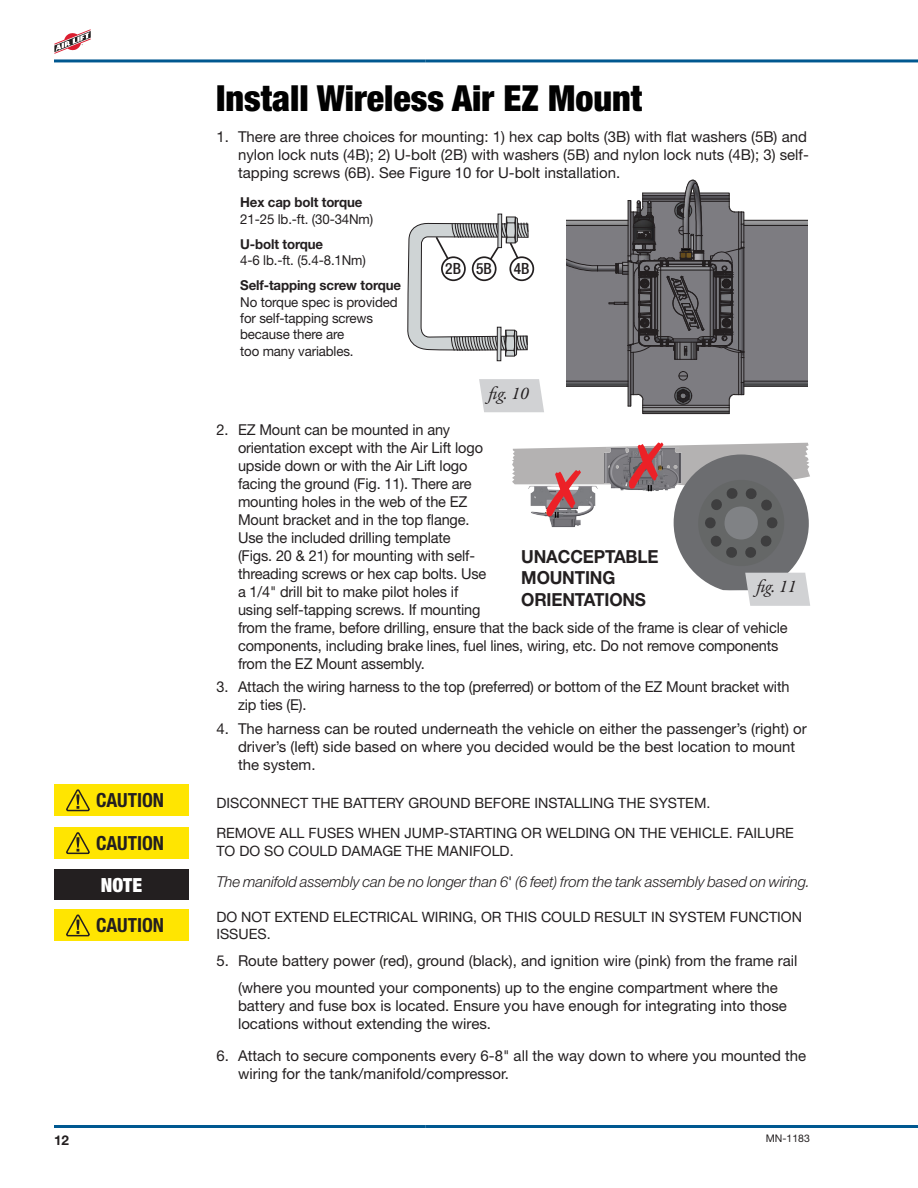
<style>
.page{position:relative;width:918px;height:1188px;background:#fff}
.page>*{position:absolute;margin:0;border:0;box-sizing:border-box;transform-origin:0 0}
.Section_header{font:900 condensed 36px "Helvetica Neue";color:#010101}
.t1{font:700 condensed 19.5px "Helvetica Neue";color:#231f20}
.t2{font:900 condensed 19.5px "Helvetica Neue";color:#fff}
.Section_subhead{font:700 18px/21.6px "Helvetica Neue";letter-spacing:-.01em;color:#231f20;scale:.95 1}
.t3{font:italic 18px "Garamond Premr Pro";color:#231f20}
.t4{font:500 condensed 15.45px "Helvetica Neue";color:#231f20}
.Hanging_indent{font:15px/18px "Helvetica Neue";letter-spacing:-.01em;color:#231f20}
.Body_Text_-_Numbered{font:15px/18px "Helvetica Neue";color:#231f20}
.body_text{font:italic 300 15px "Helvetica Neue";letter-spacing:-.01em;color:#231f20}
.Danger_text{font:14.25px/17.1px "Helvetica Neue";color:#231f20}
.t5{font:13.65px/16.4px "Helvetica Neue";letter-spacing:-.01em;color:#231f20}
.t6{font:700 13.5px "Helvetica Neue";color:#231f20}
.t7{font:10.5px "Helvetica Neue";color:#231f20}
.s1{font-weight:700}
.s2{font-weight:400;font-style:normal}
</style>
<div class="page">
<svg style="left:54px;top:29px;width:37px;height:25px"></svg>
<hr style="left:425px;top:59px;width:493px;height:3px;background:#005890">
<hr style="left:54px;top:59px;width:371px;height:3px;background:#005890">
<hr style="left:425px;top:1125px;width:493px;height:3px;background:#005890">
<hr style="left:54px;top:1125px;width:371px;height:3px;background:#005890">
<div style="left:54px;top:785px;width:135px;height:31px;background:#ffe501"></div>
<svg style="left:66px;top:789px;width:24px;height:23px"></svg>
<div style="left:54px;top:828px;width:135px;height:31px;background:#ffe501"></div>
<svg style="left:66px;top:832px;width:24px;height:23px"></svg>
<div style="left:54px;top:869px;width:135px;height:31px;background:#231f20"></div>
<div style="left:54px;top:910px;width:135px;height:31px;background:#ffe501"></div>
<svg style="left:66px;top:914px;width:24px;height:23px"></svg>
<svg style="left:479px;top:379px;width:65px;height:33px;background:#d4d5d7"></svg>
<div style="left:497px;top:327px;width:4px;height:34px;border:1px solid #231f20"></div>
<div style="left:498px;top:214px;width:4px;height:34px;border:1px solid #231f20"></div>
<div style="left:509px;top:256px;width:25px;height:25px;border:2px solid #231f20;border-radius:50%"></div>
<svg style="left:407px;top:217px;width:122px;height:139px"></svg>
<svg style="left:566px;top:179px;width:241px;height:235px"></svg>
<svg style="left:512px;top:442px;width:298px;height:164px"></svg>
<p class="Section_header" style="left:216px;top:76px;width:428px">Install Wireless Air EZ Mount</p>
<p class="Hanging_indent" style="left:238px;top:127px;width:572px;text-indent:-22px">1. There are three choices for mounting: 1) hex cap bolts (3B) with flat washers (5B) and nylon lock nuts (4B); 2) U-bolt (2B) with washers (5B) and nylon lock nuts (4B); 3) self&shy;tapping screws (6B). See Figure 10 for U-bolt installation.</p>
<p class="t1" style="left:96px;top:788px;width:69px">CAUTION</p>
<p class="t1" style="left:96px;top:831px;width:69px">CAUTION</p>
<p class="t2" style="left:101px;top:873px;width:43px">NOTE</p>
<p class="t1" style="left:96px;top:913px;width:69px">CAUTION</p>
<p class="t5" style="left:240px;top:194px;width:135px"><span class="s1">Hex cap bolt torque<br></span>21-25 lb.-ft. (30-34Nm)</p>
<p class="t5" style="left:240px;top:236px;width:127px"><span class="s1">U-bolt torque<br></span>4-6 lb.-ft. (5.4-8.1Nm)</p>
<p class="t5" style="left:240px;top:277px;width:162px"><span class="s1">Self-tapping screw torque<br></span>No torque spec is provided for self-tapping screws because there are<br>too many variables.</p>
<p class="t4" style="left:445px;top:260px;width:48px">2B 5B</p>
<p class="t4" style="left:514px;top:260px;width:17px">4B</p>
<p class="t3" style="left:489px;top:382px;width:42px">fig. 10</p>
<p class="Hanging_indent" style="left:238px;top:421px;width:551px;text-indent:-22px">2. EZ Mount can be mounted in any<br>orientation except with the Air Lift logo<br>upside down or with the Air Lift logo<br>facing the ground (Fig. 11). There are<br>mounting holes in the web of the EZ<br>Mount bracket and in the top flange.<br>Use the included drilling template<br>(Figs. 20 &amp; 21) for mounting with self-<br>threading screws or hex cap bolts. Use<br>a 1/4" drill bit to make pilot holes if<br>using self-tapping screws. If mounting<br>from the frame, before drilling, ensure that the back side of the frame is clear of vehicle components, including brake lines, fuel lines, wiring, etc. Do not remove components from the EZ Mount assembly.</p>
<p class="Hanging_indent" style="left:238px;top:678px;width:553px;text-indent:-22px">3. Attach the wiring harness to the top (preferred) or bottom of the EZ Mount bracket with zip ties (E).</p>
<p class="Body_Text_-_Numbered" style="left:238px;top:720px;width:570px;text-indent:-22px">4. The harness can be routed underneath the vehicle on either the passenger’s (right) or driver’s (left) side based on where you decided would be the best location to mount the system.</p>
<p class="Danger_text" style="left:216px;top:794px;width:496px">DISCONNECT THE BATTERY GROUND BEFORE INSTALLING THE SYSTEM.</p>
<p class="Danger_text" style="left:216px;top:825px;width:579px">REMOVE ALL FUSES WHEN JUMP-STARTING OR WELDING ON THE VEHICLE. FAILURE<br>TO DO SO COULD DAMAGE THE MANIFOLD.</p>
<p class="body_text" style="left:216px;top:873px;width:595px">The manifold assembly can be no longer than 6<span class="s2">'</span> (6 feet) from the tank assembly based on wiring.</p>
<p class="Danger_text" style="left:216px;top:908px;width:587px">DO NOT EXTEND ELECTRICAL WIRING, OR THIS COULD RESULT IN SYSTEM FUNCTION<br>ISSUES.</p>
<p class="Body_Text_-_Numbered" style="left:216px;top:947px;width:583px;line-height:27px;text-align:center">5. Route battery power (red), ground (black), and ignition wire (pink) from the frame rail (where you mounted your components) up to the engine compartment where the</p>
<p class="Body_Text_-_Numbered" style="left:238px;top:997px;width:550px">battery and fuse box is located. Ensure you have enough for integrating into those locations without extending the wires.</p>
<p class="Body_Text_-_Numbered" style="left:238px;top:1046px;width:570px;text-indent:-22px">6. Attach to secure components every 6-8" all the way down to where you mounted the wiring for the tank/manifold/compressor.</p>
<p class="Section_subhead" style="left:521px;top:545px;width:146px">UNACCEPTABLE<br>MOUNTING<br>ORIENTATIONS</p>
<p class="t3" style="left:757px;top:575px;width:42px">fig. 11</p>
<p class="t6" style="left:54px;top:1131px;width:17px">12</p>
<p class="t7" style="left:766px;top:1132px;width:46px">MN-1183</p>
</div>
